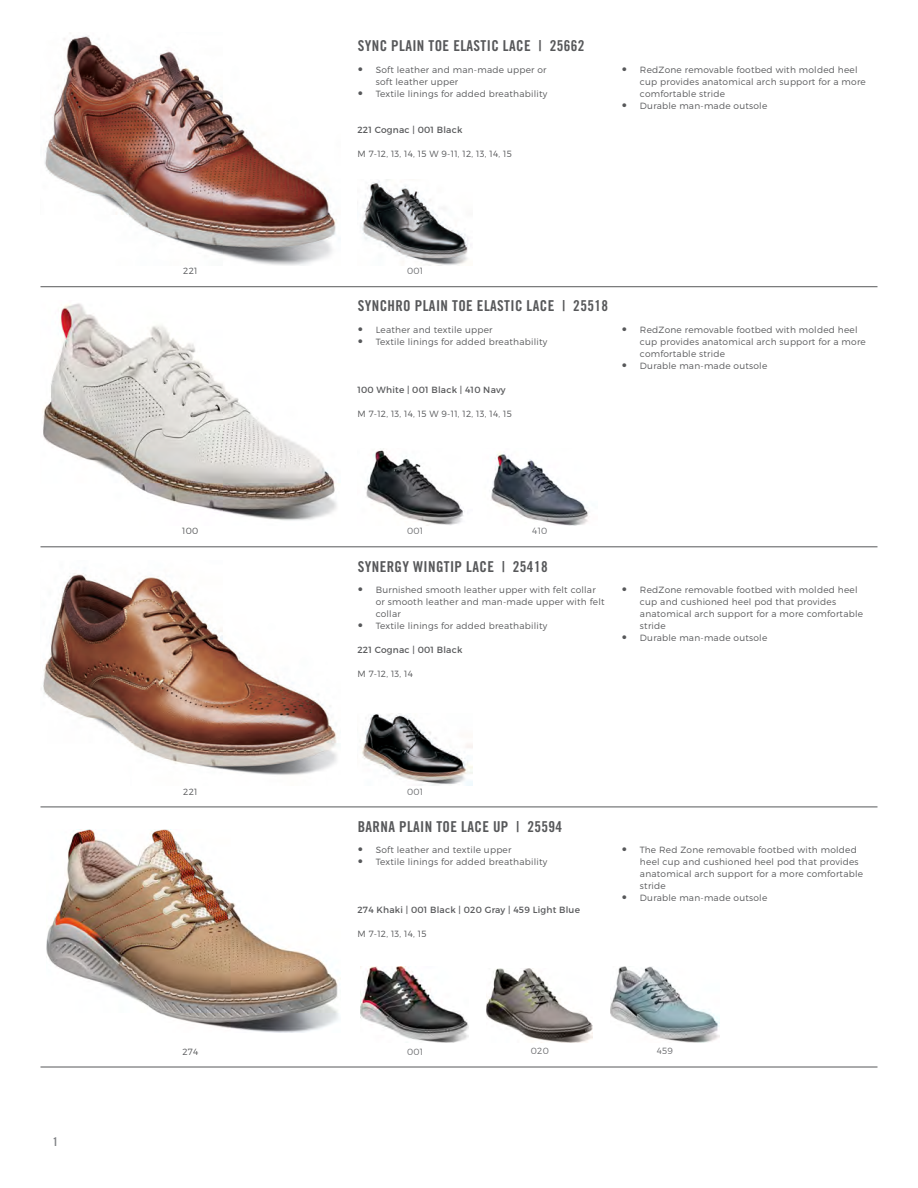
<style>
.page{position:relative;width:918px;height:1188px;background:#fff}
.page>*{position:absolute;margin:0;border:0;box-sizing:border-box;transform-origin:0 0}
.t1{font:15px "Trade Gothic LT Std Bd Cn 20";letter-spacing:.025em;color:#57585a}
.t2{font:12px "Trade Gothic LT Std Bd Cn 20";color:#808285}
.t3{font:300 9px/12px "Montserrat";letter-spacing:.025em;color:#57585a}
.t4{font:9px "Montserrat";letter-spacing:.025em;color:#57585a}
.t5{font:300 9px "Montserrat";letter-spacing:.025em;color:#6c6d70}
.s1{font-family:"Trade Gothic LT Std";font-weight:400;font-size:10.5px}
</style>
<div class="page">
<img style="left:44px;top:35px;width:293px;height:230px">
<img style="left:360px;top:180px;width:108px;height:85px">
<hr style="left:40px;top:286px;width:838px;height:1px;background:#57585a">
<img style="left:43px;top:303px;width:294px;height:218px">
<img style="left:366px;top:448px;width:97px;height:77px">
<hr style="left:40px;top:546px;width:838px;height:1px;background:#57585a">
<img style="left:491px;top:453px;width:98px;height:73px">
<img style="left:43px;top:573px;width:294px;height:202px">
<img style="left:361px;top:714px;width:111px;height:71px">
<hr style="left:40px;top:807px;width:838px;height:1px;background:#57585a">
<img style="left:46px;top:829px;width:293px;height:204px">
<img style="left:360px;top:967px;width:109px;height:76px">
<hr style="left:40px;top:1067px;width:838px;height:1px;background:#57585a">
<img style="left:487px;top:968px;width:106px;height:75px">
<img style="left:610px;top:967px;width:109px;height:75px">
<h2 class="t2" style="left:53px;top:1134px;width:7px">1</h2>
<p class="t1" style="left:358px;top:37px;width:228px">SYNC PLAIN TOE ELASTIC LACE | 25662</p>
<p class="t3" style="left:376px;top:63px;width:172px;text-indent:-18px"><span class="s1">•</span> Soft leather and man-made upper or soft leather upper</p>
<p class="t3" style="left:358px;top:87px;width:191px"><span class="s1">•</span> Textile linings for added breathability</p>
<p class="t4" style="left:357px;top:124px;width:106px">221 Cognac | 001 Black</p>
<p class="t3" style="left:357px;top:148px;width:156px">M 7-12, 13, 14, 15 W 9-11, 12, 13, 14, 15</p>
<p class="t3" style="left:640px;top:63px;width:227px;text-indent:-18px"><span class="s1">•</span> RedZone removable footbed with molded heel cup provides anatomical arch support for a more comfortable stride</p>
<p class="t3" style="left:622px;top:99px;width:147px"><span class="s1">•</span> Durable man-made outsole</p>
<p class="t3" style="left:183px;top:265px;width:16px">221</p>
<p class="t5" style="left:407px;top:266px;width:18px">001</p>
<p class="t1" style="left:358px;top:297px;width:252px">SYNCHRO PLAIN TOE ELASTIC LACE | 25518</p>
<p class="t3" style="left:358px;top:323px;width:136px"><span class="s1">•</span> Leather and textile upper</p>
<p class="t3" style="left:358px;top:335px;width:191px"><span class="s1">•</span> Textile linings for added breathability</p>
<p class="t4" style="left:357px;top:384px;width:150px">100 White | 001 Black | 410 Navy</p>
<p class="t3" style="left:357px;top:408px;width:156px">M 7-12, 13, 14, 15 W 9-11, 12, 13, 14, 15</p>
<p class="t3" style="left:640px;top:323px;width:227px;text-indent:-18px"><span class="s1">•</span> RedZone removable footbed with molded heel cup provides anatomical arch support for a more comfortable stride</p>
<p class="t3" style="left:622px;top:359px;width:147px"><span class="s1">•</span> Durable man-made outsole</p>
<p class="t3" style="left:182px;top:525px;width:18px">100</p>
<p class="t5" style="left:407px;top:526px;width:18px">001</p>
<p class="t5" style="left:532px;top:525px;width:17px">410</p>
<p class="t1" style="left:358px;top:557px;width:191px">SYNERGY WINGTIP LACE | 25418</p>
<p class="t3" style="left:376px;top:583px;width:230px;text-indent:-18px"><span class="s1">•</span> Burnished smooth leather upper with felt collar or smooth leather and man-made upper with felt collar</p>
<p class="t3" style="left:358px;top:619px;width:191px"><span class="s1">•</span> Textile linings for added breathability</p>
<p class="t4" style="left:357px;top:644px;width:106px">221 Cognac | 001 Black</p>
<p class="t3" style="left:357px;top:668px;width:57px">M 7-12, 13, 14</p>
<p class="t3" style="left:640px;top:583px;width:225px;text-indent:-18px"><span class="s1">•</span> RedZone removable footbed with molded heel cup and cushioned heel pod that provides anatomical arch support for a more comfortable stride</p>
<p class="t3" style="left:622px;top:631px;width:147px"><span class="s1">•</span> Durable man-made outsole</p>
<p class="t3" style="left:183px;top:785px;width:16px">221</p>
<p class="t5" style="left:407px;top:786px;width:18px">001</p>
<p class="t1" style="left:358px;top:817px;width:206px">BARNA PLAIN TOE LACE UP | 25594</p>
<p class="t3" style="left:358px;top:843px;width:155px"><span class="s1">•</span> Soft leather and textile upper</p>
<p class="t3" style="left:358px;top:855px;width:191px"><span class="s1">•</span> Textile linings for added breathability</p>
<p class="t4" style="left:357px;top:904px;width:224px">274 Khaki | 001 Black | 020 Gray | 459 Light Blue</p>
<p class="t3" style="left:357px;top:928px;width:71px">M 7-12, 13, 14, 15</p>
<p class="t3" style="left:640px;top:843px;width:225px;text-indent:-18px"><span class="s1">•</span> The Red Zone removable footbed with molded heel cup and cushioned heel pod that provides anatomical arch support for a more comfortable stride</p>
<p class="t3" style="left:622px;top:891px;width:147px"><span class="s1">•</span> Durable man-made outsole</p>
<p class="t3" style="left:182px;top:1045px;width:17px">274</p>
<p class="t5" style="left:407px;top:1046px;width:18px">001</p>
<p class="t5" style="left:531px;top:1045px;width:19px">020</p>
<p class="t5" style="left:657px;top:1045px;width:18px">459</p>
</div>
